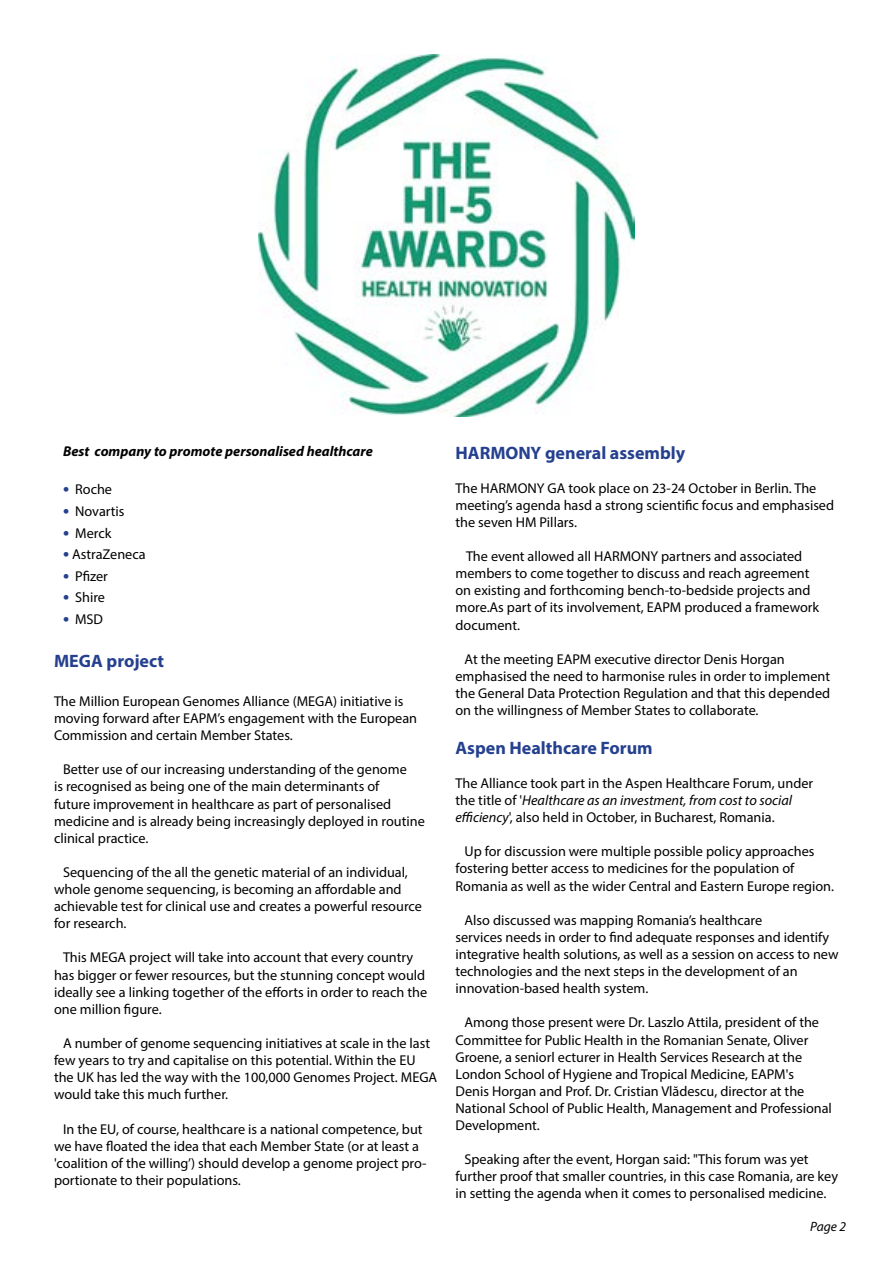
<style>
.page{position:relative;width:893px;height:1263px;background:#fff}
.page>*{position:absolute;margin:0;border:0;box-sizing:border-box;transform-origin:0 0}
.t1{font:700 18px "Myriad Pro";color:#25408f}
.t2{font:14.25px/17.1px "Myriad Pro";color:#000}
.t3{font:italic 700 14.25px "Myriad Pro";color:#000}
.t4{font:italic 13.5px "Myriad Pro";color:#000}
.s1{font-weight:700;font-size:18px;color:#25408f}
.s2{font-style:italic}
</style>
<div class="page">
<img style="left:258px;top:54px;width:377px;height:362px">
<p class="t3" style="left:63px;top:442px;width:311px">Best company to promote personalised healthcare</p>
<p class="t2" style="left:63px;top:481px;width:51px"><span class="s1">•</span> Roche</p>
<p class="t2" style="left:63px;top:502px;width:63px"><span class="s1">•</span> Novartis</p>
<p class="t2" style="left:63px;top:524px;width:50px"><span class="s1">•</span> Merck</p>
<p class="t2" style="left:63px;top:546px;width:84px"><span class="s1">•</span> AstraZeneca</p>
<p class="t2" style="left:63px;top:567px;width:46px"><span class="s1">•</span> Pfizer</p>
<p class="t2" style="left:63px;top:589px;width:44px"><span class="s1">•</span> Shire</p>
<p class="t2" style="left:63px;top:610px;width:42px"><span class="s1">•</span> MSD</p>
<p class="t1" style="left:54px;top:649px;width:112px">MEGA project</p>
<p class="t2" style="left:54px;top:692px;width:365px">The Million European Genomes Alliance (MEGA) initiative is moving forward after EAPM’s engagement with the European<br>Commission and certain Member States.</p>
<p class="t2" style="left:54px;top:761px;width:372px;text-indent:9px">Better use of our increasing understanding of the genome<br>is recognised as being one of the main determinants of<br>future improvement in healthcare as part of personalised medicine and is already being increasingly deployed in routine clinical practice.</p>
<p class="t2" style="left:54px;top:863px;width:369px;text-indent:9px">Sequencing of the all the genetic material of an individual, whole genome sequencing, is becoming an affordable and achievable test for clinical use and creates a powerful resource for research.</p>
<p class="t2" style="left:54px;top:949px;width:375px;text-indent:9px">This MEGA project will take into account that every country has bigger or fewer resources, but the stunning concept would ideally see a linking together of the efforts in order to reach the one million figure.</p>
<p class="t2" style="left:54px;top:1034px;width:385px;text-indent:9px">A number of genome sequencing initiatives at scale in the last few years to try and capitalise on this potential. Within the EU the UK has led the way with the 100,000 Genomes Project. MEGA would take this much further.</p>
<p class="t2" style="left:54px;top:1120px;width:374px;text-indent:9px">In the EU, of course, healthcare is a national competence, but we have floated the idea that each Member State (or at least a 'coalition of the willing’) should develop a genome project pro&shy;portionate to their populations.</p>
<p class="t1" style="left:455px;top:441px;width:231px">HARMONY general assembly</p>
<p class="t2" style="left:455px;top:479px;width:380px">The HARMONY GA took place on 23-24 October in Berlin. The meeting’s agenda hasd a strong scientific focus and emphasised the seven HM Pillars.</p>
<p class="t2" style="left:455px;top:548px;width:365px;text-indent:11px">The event allowed all HARMONY partners and associated members to come together to discuss and reach agreement on existing and forthcoming bench-to-bedside projects and more.As part of its involvement, EAPM produced a framework document.</p>
<p class="t2" style="left:455px;top:650px;width:376px;text-indent:9px">At the meeting EAPM executive director Denis Horgan emphasised the need to harmonise rules in order to implement the General Data Protection Regulation and that this depended on the willingness of Member States to collaborate.</p>
<p class="t1" style="left:455px;top:736px;width:199px">Aspen Healthcare Forum</p>
<p class="t2" style="left:455px;top:774px;width:359px">The Alliance took part in the Aspen Healthcare Forum, under the title of '<span class="s2">Healthcare as an investment, from cost to social efficiency</span>', also held in October, in Bucharest, Romania.</p>
<p class="t2" style="left:455px;top:843px;width:380px;text-indent:9px">Up for discussion were multiple possible policy approaches fostering better access to medicines for the population of<br>Romania as well as the wider Central and Eastern Europe region.</p>
<p class="t2" style="left:455px;top:911px;width:385px;text-indent:9px">Also discussed was mapping Romania’s healthcare<br>services needs in order to find adequate responses and identify integrative health solutions, as well as a session on access to new technologies and the next steps in the development of an innovation-based health system.</p>
<p class="t2" style="left:455px;top:1014px;width:378px;text-indent:9px">Among those present were Dr. Laszlo Attila, president of the Committee for Public Health in the Romanian Senate, Oliver Groene, a seniorl ecturer in Health Services Research at the London School of Hygiene and Tropical Medicine, EAPM's<br>Denis Horgan and Prof. Dr. Cristian Vlădescu, director at the National School of Public Health, Management and Professional Development.</p>
<p class="t2" style="left:455px;top:1151px;width:384px;text-indent:9px">Speaking after the event, Horgan said: "This forum was yet further proof that smaller countries, in this case Romania, are key in setting the agenda when it comes to personalised medicine.</p>
<p class="t4" style="left:810px;top:1218px;width:37px">Page 2</p>
</div>
